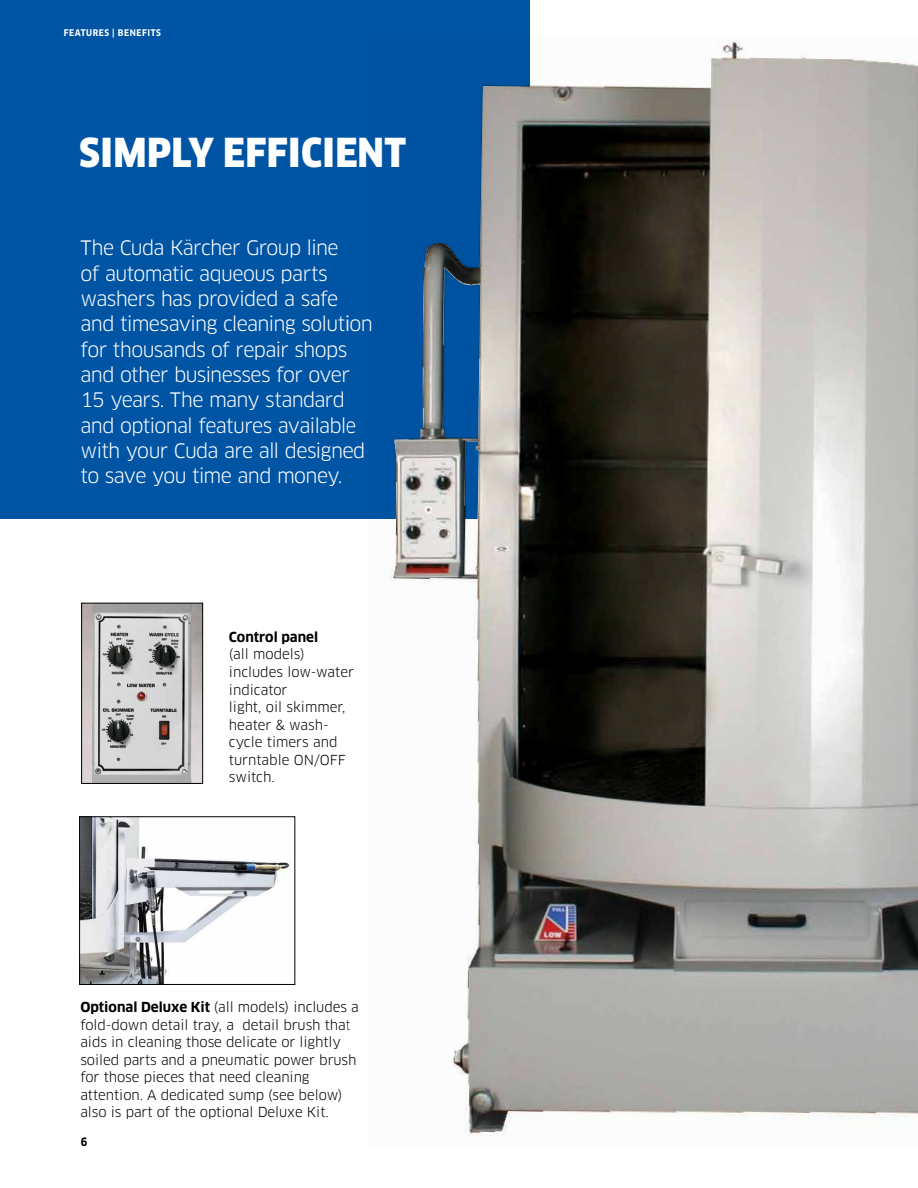
<style>
.page{position:relative;width:918px;height:1188px;background:#fff}
.page>*{position:absolute;margin:0;border:0;box-sizing:border-box;transform-origin:0 0}
.t1{font:900 39px "Clan Pro Narr";letter-spacing:.01em;color:#fff}
.t2{font:19.5px/25.3px "Clan Pro";letter-spacing:-.035em;color:#fff}
.t3{font:13.5px/17.5px "Clan Pro";letter-spacing:-.005em;color:#000}
.t4{font:700 11.25px "Clan Pro Narr";color:#000}
.t5{font:700 9px "Clan Pro Narr";letter-spacing:.06em;color:#fff}
.s1{font-weight:700}
</style>
<div class="page">
<div style="left:0;top:0;width:529px;height:518px;background:#0054a4"></div>
<img style="left:81px;top:818px;width:209px;height:165px">
<div style="left:79px;top:816px;width:216px;height:169px;border:1px solid #000"></div>
<img style="left:83px;top:605px;width:118px;height:177px">
<div style="left:81px;top:603px;width:122px;height:181px;border:1px solid #000"></div>
<img style="left:393px;top:44px;width:525px;height:1092px">
<p class="t5" style="left:64px;top:28px;width:99px">FEATURES | BENEFITS</p>
<p class="t1" style="left:79px;top:130px;width:328px">SIMPLY EFFICIENT</p>
<p class="t2" style="left:81px;top:236px;width:294px">The Cuda Kärcher Group line<br>of automatic aqueous parts washers has provided a safe and timesaving cleaning solution for thousands of repair shops and other businesses for over<br>15 years. The many standard and optional features available with your Cuda are all designed to save you time and money.</p>
<p class="t3" style="left:229px;top:628px;width:127px"><span class="s1">Control panel<br></span>(all models) includes low-water indicator<br>light, oil skimmer, heater &amp; wash&shy;cycle timers and turntable ON/OFF switch.</p>
<p class="t3" style="left:80px;top:998px;width:280px"><span class="s1">Optional Deluxe Kit</span> (all models) includes a fold-down detail tray, a detail brush that aids in cleaning those delicate or lightly soiled parts and a pneumatic power brush for those pieces that need cleaning attention. A dedicated sump (see below) also is part of the optional Deluxe Kit.</p>
<p class="t4" style="left:81px;top:1135px;width:8px">6</p>
</div>
